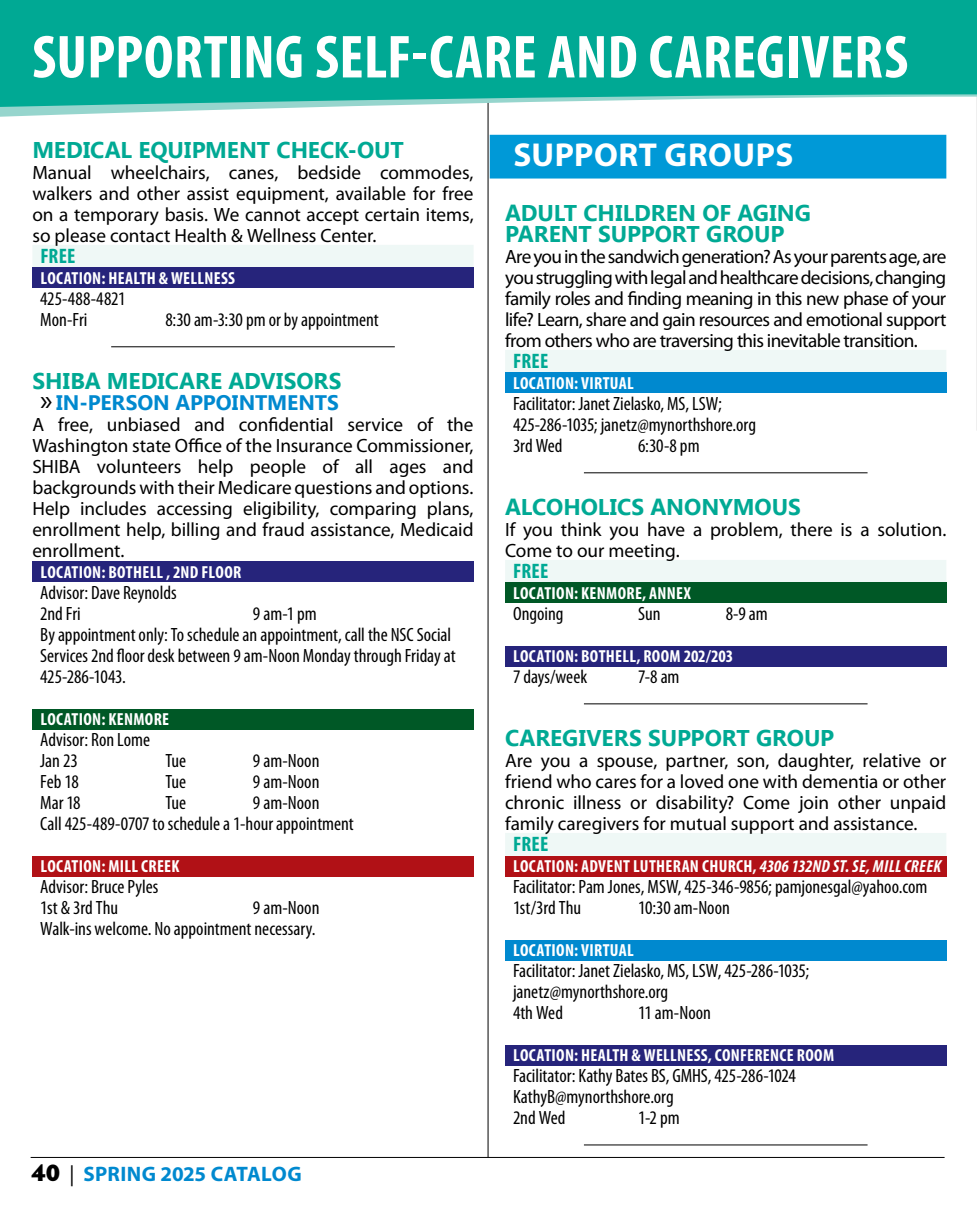
<style>
.page{position:relative;width:977px;height:1213px;background:#fff}
.page>*{position:absolute;margin:0;border:0;box-sizing:border-box;transform-origin:0 0}
.t1{font:700 condensed 61.25px "Myriad Pro";letter-spacing:.005em;color:#fff}
.t2{font:700 33.25px "Myriad Pro";letter-spacing:.015em;color:#fff}
.t3{font:700 22.75px/21px "Ebrima";letter-spacing:-.005em;color:#00a994}
.t4{font:700 21px "Ebrima";letter-spacing:-.005em;color:#0089cf}
.t5{font:700 21px "Myriad Pro";letter-spacing:.005em;color:#0089cf}
.t6{font:700 condensed 21px "Myriad Pro";letter-spacing:.01em;color:#00a994}
.t7{font:19.25px/21px "Myriad Pro";letter-spacing:-.005em;color:#000;text-align:justify}
.t8{font:condensed 19.25px/21px "Myriad Pro";color:#000}
.t9{font:700 condensed 17.5px "Myriad Pro";letter-spacing:.02em;color:#fff}
.s1{font-family:"Myriad Pro";font-weight:400;font-size:29.75px;color:#000}
.s2{font-family:"Hypatia Sans Pro";font-weight:900;font-size:24.5px;color:#000}
.s3{font-weight:400;color:#000}
.s4{font-style:italic}
</style>
<div class="page">
<hr style="left:31px;top:1157px;width:913px;height:1px;background:#000">
<hr style="left:487px;top:19px;width:1px;height:1138px;background:#000">
<svg style="left:976px;top:84px;width:1px;height:346px"></svg>
<div style="left:32px;top:245px;width:441px;height:23px;background:#eff8f6"></div>
<div style="left:32px;top:268px;width:441px;height:20px;background:#26247b"></div>
<hr style="left:111px;top:346px;width:284px;height:1px;background:#000">
<div style="left:32px;top:562px;width:441px;height:20px;background:#26247b"></div>
<div style="left:32px;top:709px;width:441px;height:20px;background:#005826"></div>
<div style="left:32px;top:856px;width:441px;height:20px;background:#b11116"></div>
<div style="left:490px;top:135px;width:456px;height:43px;background:#0099d7"></div>
<div style="left:505px;top:350px;width:441px;height:23px;background:#eff8f6"></div>
<div style="left:505px;top:373px;width:441px;height:20px;background:#0089cf"></div>
<hr style="left:584px;top:472px;width:283px;height:1px;background:#000">
<div style="left:505px;top:560px;width:441px;height:23px;background:#eff8f6"></div>
<div style="left:505px;top:583px;width:441px;height:20px;background:#005826"></div>
<div style="left:505px;top:646px;width:441px;height:20px;background:#26247b"></div>
<hr style="left:584px;top:703px;width:283px;height:1px;background:#000">
<div style="left:505px;top:833px;width:441px;height:23px;background:#eff8f6"></div>
<div style="left:505px;top:856px;width:441px;height:20px;background:#b11116"></div>
<div style="left:505px;top:940px;width:441px;height:20px;background:#0089cf"></div>
<div style="left:505px;top:1045px;width:441px;height:20px;background:#26247b"></div>
<hr style="left:584px;top:1144px;width:283px;height:1px;background:#000">
<svg style="left:0;top:109px;width:489px;height:11px"></svg>
<svg style="left:0;top:0;width:976px;height:109px;background:#13af9b"></svg>
<h1 class="t1" style="left:32px;top:19px;width:877px">SUPPORTING SELF-CARE AND CAREGIVERS</h1>
<p class="t3" style="left:32px;top:138px;width:373px">MEDICAL EQUIPMENT CHECK-OUT</p>
<p class="t7" style="left:32px;top:161px;width:443px">Manual wheelchairs, canes, bedside commodes, walkers and other assist equipment, available for free on a temporary basis. We cannot accept certain items, so please contact Health &amp; Wellness Center.</p>
<p class="t6" style="left:40px;top:242px;width:37px">FREE</p>
<p class="t9" style="left:40px;top:267px;width:196px">LOCATION: HEALTH &amp; WELLNESS</p>
<p class="t8" style="left:40px;top:287px;width:87px">425-488-4821<br>Mon-Fri</p>
<p class="t8" style="left:165px;top:308px;width:215px">8:30 am-3:30 pm or by appointment</p>
<p class="t3" style="left:32px;top:369px;width:311px">SHIBA MEDICARE ADVISORS</p>
<p class="t4" style="left:40px;top:385px;width:300px"><span class="s1">»</span> IN-PERSON APPOINTMENTS</p>
<p class="t7" style="left:32px;top:413px;width:443px">A free, unbiased and confidential service of the Washington state Office of the Insurance Commissioner, SHIBA volunteers help people of all ages and backgrounds with their Medicare questions and options.<br>Help includes accessing eligibility, comparing plans, enrollment help, billing and fraud assistance, Medicaid enrollment.</p>
<p class="t9" style="left:40px;top:561px;width:202px">LOCATION: BOTHELL , 2ND FLOOR</p>
<p class="t8" style="left:40px;top:581px;width:138px">Advisor: Dave Reynolds<br>2nd Fri</p>
<p class="t8" style="left:40px;top:602px;width:417px;text-indent:213px">9 am-1 pm<br>By appointment only: To schedule an appointment, call the NSC Social Services 2nd floor desk between 9 am-Noon Monday through Friday at 425-286-1043.</p>
<p class="t9" style="left:40px;top:708px;width:130px">LOCATION: KENMORE</p>
<p class="t8" style="left:40px;top:728px;width:111px">Advisor: Ron Lome<br>Jan 23</p>
<p class="t8" style="left:165px;top:749px;width:22px">Tue</p>
<p class="t8" style="left:253px;top:749px;width:68px">9 am-Noon</p>
<p class="t8" style="left:40px;top:770px;width:40px">Feb 18</p>
<p class="t8" style="left:165px;top:770px;width:22px">Tue</p>
<p class="t8" style="left:253px;top:770px;width:68px">9 am-Noon</p>
<p class="t8" style="left:40px;top:791px;width:42px">Mar 18</p>
<p class="t8" style="left:165px;top:791px;width:22px">Tue</p>
<p class="t8" style="left:40px;top:791px;width:315px;text-indent:213px">9 am-Noon<br>Call 425-489-0707 to schedule a 1-hour appointment</p>
<p class="t9" style="left:40px;top:855px;width:141px">LOCATION: MILL CREEK</p>
<p class="t8" style="left:40px;top:875px;width:120px">Advisor: Bruce Pyles<br>1st &amp; 3rd Thu</p>
<p class="t8" style="left:40px;top:896px;width:281px;text-align:right">9 am-Noon<br>Walk-ins welcome. No appointment necessary.</p>
<p class="t5" style="left:32px;top:1160px;width:272px"><span class="s2">40</span> <span class="s3">|</span> SPRING 2025 CATALOG</p>
<h2 class="t2" style="left:513px;top:133px;width:281px">SUPPORT GROUPS</h2>
<p class="t3" style="left:505px;top:201px;width:307px">ADULT CHILDREN OF AGING<br>PARENT SUPPORT GROUP</p>
<p class="t7" style="left:505px;top:245px;width:443px">Are you in the sandwich generation? As your parents age, are you struggling with legal and healthcare decisions, changing family roles and finding meaning in this new phase of your life? Learn, share and gain resources and emotional support from others who are traversing this inevitable transition.</p>
<p class="t6" style="left:513px;top:347px;width:37px">FREE</p>
<p class="t9" style="left:513px;top:372px;width:122px">LOCATION: VIRTUAL</p>
<p class="t8" style="left:513px;top:392px;width:244px">Facilitator: Janet Zielasko, MS, LSW;<br>425-286-1035; janetz@mynorthshore.org<br>3rd Wed</p>
<p class="t8" style="left:638px;top:434px;width:63px">6:30-8 pm</p>
<p class="t3" style="left:505px;top:495px;width:297px">ALCOHOLICS ANONYMOUS</p>
<p class="t7" style="left:505px;top:518px;width:443px">If you think you have a problem, there is a solution.<br>Come to our meeting.</p>
<p class="t6" style="left:513px;top:557px;width:37px">FREE</p>
<p class="t9" style="left:513px;top:582px;width:179px">LOCATION: KENMORE, ANNEX</p>
<p class="t8" style="left:513px;top:602px;width:52px">Ongoing</p>
<p class="t8" style="left:638px;top:602px;width:24px">Sun</p>
<p class="t8" style="left:725px;top:602px;width:44px">8-9 am</p>
<p class="t9" style="left:513px;top:645px;width:221px">LOCATION: BOTHELL, ROOM 202/203</p>
<p class="t8" style="left:513px;top:665px;width:76px">7 days/week</p>
<p class="t8" style="left:638px;top:665px;width:43px">7-8 am</p>
<p class="t3" style="left:505px;top:726px;width:330px">CAREGIVERS SUPPORT GROUP</p>
<p class="t7" style="left:505px;top:749px;width:443px">Are you a spouse, partner, son, daughter, relative or friend who cares for a loved one with dementia or other chronic illness or disability? Come join other unpaid family caregivers for mutual support and assistance.</p>
<p class="t6" style="left:513px;top:830px;width:37px">FREE</p>
<p class="t9" style="left:513px;top:855px;width:429px">LOCATION: ADVENT LUTHERAN CHURCH, <span class="s4">4306 132ND ST. SE, MILL CREEK</span></p>
<p class="t8" style="left:513px;top:875px;width:416px">Facilitator: Pam Jones, MSW, 425-346-9856; pamjonesgal@yahoo.com<br>1st/3rd Thu</p>
<p class="t8" style="left:638px;top:896px;width:93px">10:30 am-Noon</p>
<p class="t9" style="left:513px;top:939px;width:122px">LOCATION: VIRTUAL</p>
<p class="t8" style="left:513px;top:959px;width:297px">Facilitator: Janet Zielasko, MS, LSW, 425-286-1035; janetz@mynorthshore.org<br>4th Wed</p>
<p class="t8" style="left:638px;top:1001px;width:74px">11 am-Noon</p>
<p class="t9" style="left:513px;top:1044px;width:322px">LOCATION: HEALTH &amp; WELLNESS, CONFERENCE ROOM</p>
<p class="t8" style="left:513px;top:1064px;width:284px">Facilitator: Kathy Bates BS, GMHS, 425-286-1024<br>KathyB@mynorthshore.org<br>2nd Wed</p>
<p class="t8" style="left:638px;top:1106px;width:43px">1-2 pm</p>
</div>
